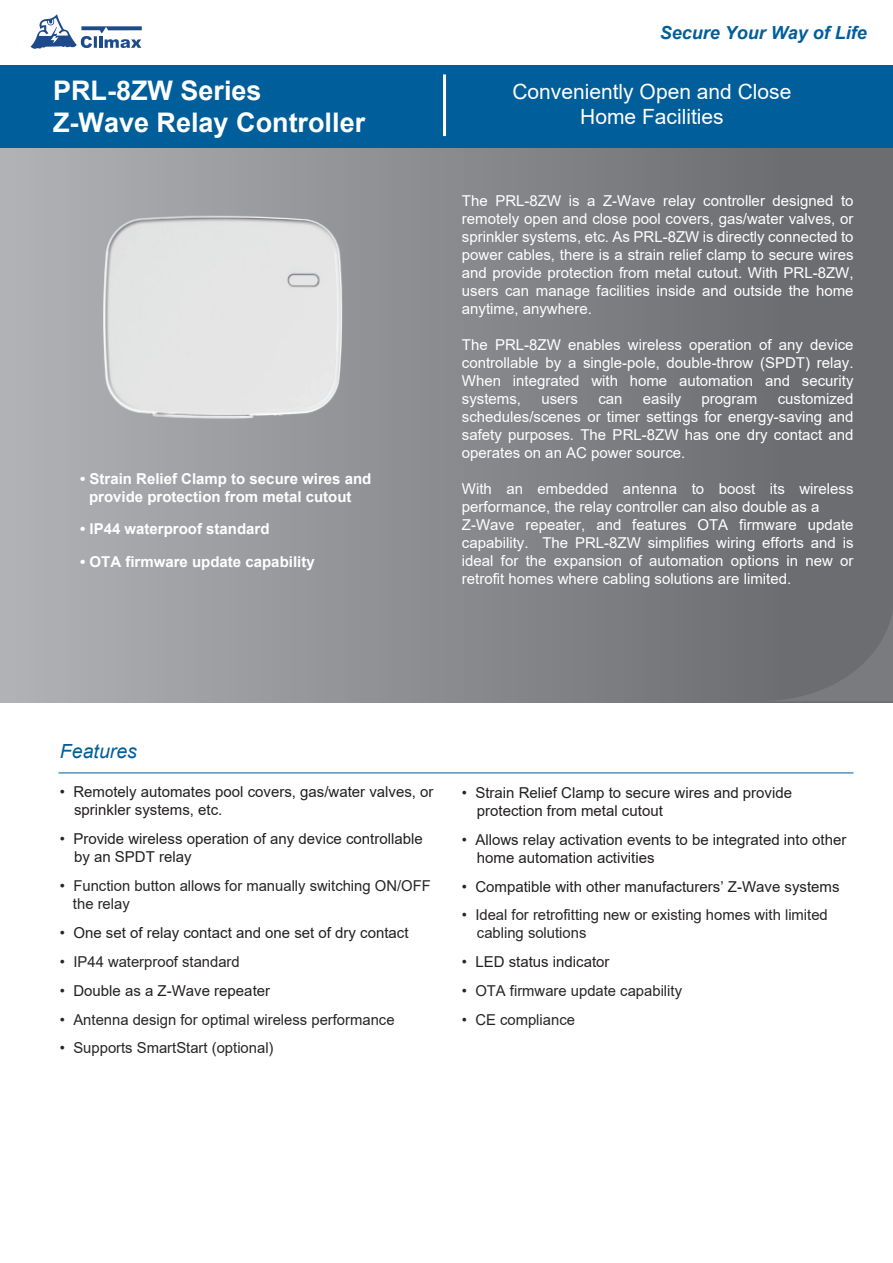
<style>
.page{position:relative;width:893px;height:1263px;background:#fff}
.page>*{position:absolute;margin:0;border:0;box-sizing:border-box;transform-origin:0 0}
.t1{font:700 27px/32.4px "Arial";color:#fff}
.t2{font:21px/25.2px "Arial";color:#fff;text-align:center}
.t3{font:italic 19.5px "Arial";color:#005e9a}
.t4{font:italic 700 18px "Arial";color:#005e9a}
.t5{font:15px/18px "Arial";color:#fff;text-align:justify}
.t6{font:15px/18px "Arial";color:#231f20}
.t7{font:15px/18px "Arial";color:#282526}
.t8{font:700 15px/18px "Arial";color:#fff}
.s1{color:#282526}
</style>
<div class="page">
<div style="left:0;top:137px;width:893px;height:565px;background:linear-gradient(to right,#b0b2b5,#656669)"></div>
<svg style="left:764px;top:606px;width:129px;height:95px"></svg>
<div style="left:0;top:65px;width:893px;height:83px;background:#005e9a"></div>
<hr style="left:58px;top:772px;width:796px;height:1px;background:#005e9a">
<hr style="left:443px;top:74px;width:3px;height:62px;background:#fff">
<img style="left:10px;top:171px;width:427px;height:285px">
<svg style="left:31px;top:14px;width:111px;height:35px"></svg>
<h1 class="t1" style="left:53px;top:74px;width:314px">PRL-8ZW Series<br>Z-Wave Relay Controller</h1>
<p class="t8" style="left:89px;top:470px;width:284px;text-indent:-9px">• Strain Relief Clamp to secure wires and provide protection from metal cutout</p>
<p class="t8" style="left:80px;top:520px;width:191px">• IP44 waterproof standard</p>
<p class="t8" style="left:80px;top:552px;width:236px">• OTA firmware update capability</p>
<p class="t4" style="left:660px;top:21px;width:209px">Secure Your Way of Life</p>
<h2 class="t2" style="left:512px;top:79px;width:280px">Conveniently Open and Close<br>Home Facilities</h2>
<p class="t5" style="left:462px;top:192px;width:393px">The PRL-8ZW is a Z-Wave relay controller designed to remotely open and close pool covers, gas/water valves, or sprinkler systems, etc. As PRL-8ZW is directly connected to power cables, there is a strain relief clamp to secure wires and provide protection from metal cutout. With PRL-8ZW, users can manage facilities inside and outside the home anytime, anywhere.</p>
<p class="t5" style="left:462px;top:336px;width:393px">The PRL-8ZW enables wireless operation of any device controllable by a single-pole, double-throw (SPDT) relay.<br>When integrated with home automation and security systems,</p>
<p class="t5" style="left:462px;top:390px;width:393px;text-indent:316px">customized schedules/scenes or timer settings for energy-saving and safety purposes. The PRL-8ZW has one dry contact and operates on an AC power source.</p>
<p class="t5" style="left:462px;top:480px;width:393px;text-align:left">With an embedded antenna to boost its wireless performance, the relay controller can also double as a Z-Wave repeater, and features OTA firmware update capability. The PRL-8ZW simplifies wiring efforts and is ideal for the expansion of automation options in new or retrofit homes where cabling solutions are limited.</p>
<p class="t5" style="left:541px;top:390px;width:38px">users</p>
<p class="t5" style="left:598px;top:390px;width:26px">can</p>
<p class="t5" style="left:643px;top:390px;width:40px">easily</p>
<p class="t5" style="left:701px;top:390px;width:57px">program</p>
<h3 class="t3" style="left:60px;top:738px;width:78px">Features</h3>
<p class="t6" style="left:74px;top:783px;width:361px;text-indent:-14px"><span class="s1">•</span> Remotely automates pool covers, gas/water valves, or sprinkler systems, etc.</p>
<p class="t6" style="left:74px;top:830px;width:350px;text-indent:-14px"><span class="s1">•</span> Provide wireless operation of any device controllable by an SPDT relay</p>
<p class="t7" style="left:73px;top:877px;width:359px;text-indent:-13px">• Function button allows for manually switching ON/OFF the relay</p>
<p class="t6" style="left:60px;top:923px;width:350px"><span class="s1">•</span> One set of relay contact and one set of dry contact</p>
<p class="t7" style="left:60px;top:952px;width:181px">• IP44 waterproof standard</p>
<p class="t6" style="left:60px;top:981px;width:212px"><span class="s1">•</span> Double as a Z-Wave repeater</p>
<p class="t7" style="left:60px;top:1010px;width:336px">• Antenna design for optimal wireless performance</p>
<p class="t7" style="left:60px;top:1039px;width:215px">• Supports SmartStart (optional)</p>
<p class="t6" style="left:477px;top:783px;width:317px;text-indent:-15px"><span class="s1">•</span> Strain Relief Clamp to secure wires and provide protection from metal cutout</p>
<p class="t6" style="left:477px;top:830px;width:371px;text-indent:-15px"><span class="s1">•</span> Allows relay activation events to be integrated into other home automation activities</p>
<p class="t6" style="left:462px;top:877px;width:379px"><span class="s1">•</span> Compatible with other manufacturers’ Z-Wave systems</p>
<p class="t7" style="left:477px;top:906px;width:352px;text-indent:-15px">• Ideal for retrofitting new or existing homes with limited cabling solutions</p>
<p class="t6" style="left:462px;top:953px;width:149px"><span class="s1">•</span> LED status indicator</p>
<p class="t7" style="left:462px;top:982px;width:222px">• OTA firmware update capability</p>
<p class="t7" style="left:462px;top:1011px;width:115px">• CE compliance</p>
</div>
